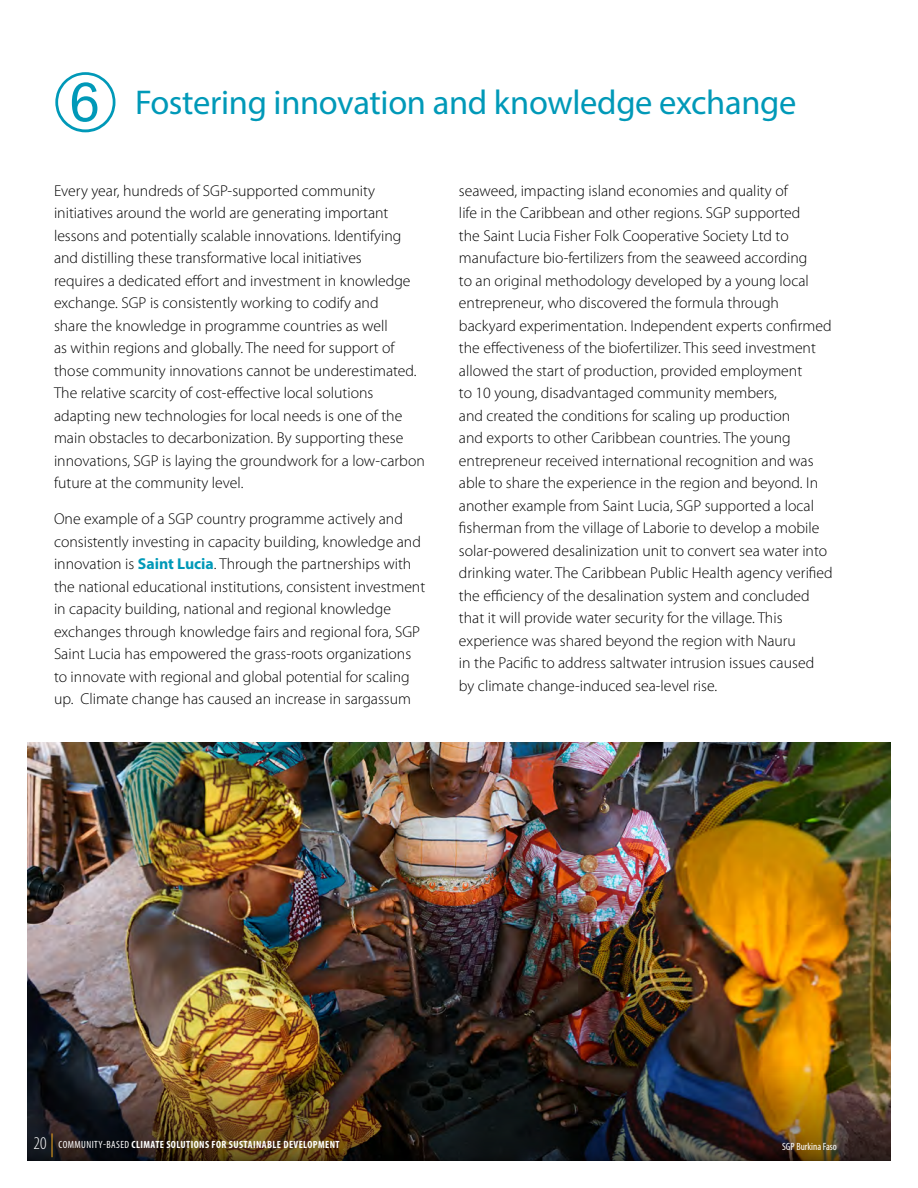
<style>
.page{position:relative;width:918px;height:1188px;background:#fff}
.page>*{position:absolute;margin:0;border:0;box-sizing:border-box;transform-origin:0 0}
.t1{font:34.5px "Myriad Pro";letter-spacing:-.01em;color:#0099b8}
.t2{font:300 15.75px/22.5px "Myriad Pro";color:#000}
.t3{font:700 condensed 10.5px "Myriad Pro";letter-spacing:.04em;color:#fff}
.t4{font:condensed 10.5px "Myriad Pro";color:#fff}
.s1{font-weight:700;color:#0099b8}
.s2{font-weight:300;font-size:18px}
.s3{font-weight:400}
</style>
<div class="page">
<img style="left:27px;top:742px;width:864px;height:323px">
<img style="left:27px;top:1065px;width:864px;height:96px">
<svg style="left:52px;top:1133px;width:1px;height:24px"></svg>
<h1 class="t1" style="left:135px;top:81px;width:663px">Fostering innovation and knowledge exchange</h1>
<p class="t2" style="left:54px;top:179px;width:372px">Every year, hundreds of SGP-supported community initiatives around the world are generating important lessons and potentially scalable innovations. Identifying and distilling these transformative local initiatives<br>requires a dedicated effort and investment in knowledge exchange. SGP is consistently working to codify and<br>share the knowledge in programme countries as well<br>as within regions and globally. The need for support of those community innovations cannot be underestimated.<br>The relative scarcity of cost-effective local solutions adapting new technologies for local needs is one of the main obstacles to decarbonization. By supporting these innovations, SGP is laying the groundwork for a low-carbon future at the community level.</p>
<p class="t2" style="left:54px;top:508px;width:373px">One example of a SGP country programme actively and consistently investing in capacity building, knowledge and innovation is <span class="s1">Saint Lucia</span>. Through the partnerships with the national educational institutions, consistent investment in capacity building, national and regional knowledge exchanges through knowledge fairs and regional fora, SGP Saint Lucia has empowered the grass-roots organizations to innovate with regional and global potential for scaling up. Climate change has caused an increase in sargassum</p>
<p class="t2" style="left:459px;top:179px;width:375px">seaweed, impacting island economies and quality of<br>life in the Caribbean and other regions. SGP supported<br>the Saint Lucia Fisher Folk Cooperative Society Ltd to manufacture bio-fertilizers from the seaweed according<br>to an original methodology developed by a young local entrepreneur, who discovered the formula through backyard experimentation. Independent experts confirmed the effectiveness of the biofertilizer. This seed investment allowed the start of production, provided employment<br>to 10 young, disadvantaged community members,<br>and created the conditions for scaling up production<br>and exports to other Caribbean countries. The young entrepreneur received international recognition and was able to share the experience in the region and beyond. In another example from Saint Lucia, SGP supported a local fisherman from the village of Laborie to develop a mobile solar-powered desalinization unit to convert sea water into drinking water. The Caribbean Public Health agency verified the efficiency of the desalination system and concluded that it will provide water security for the village. This experience was shared beyond the region with Nauru<br>in the Pacific to address saltwater intrusion issues caused by climate change-induced sea-level rise.</p>
<p class="t3" style="left:34px;top:1138px;width:308px"><span class="s2">20</span> <span class="s3">COMMUNITY-BASED</span> CLIMATE SOLUTIONS FOR SUSTAINABLE DEVELOPMENT</p>
<p class="t4" style="left:782px;top:1140px;width:56px">SGP Burkina Faso</p>
</div>
